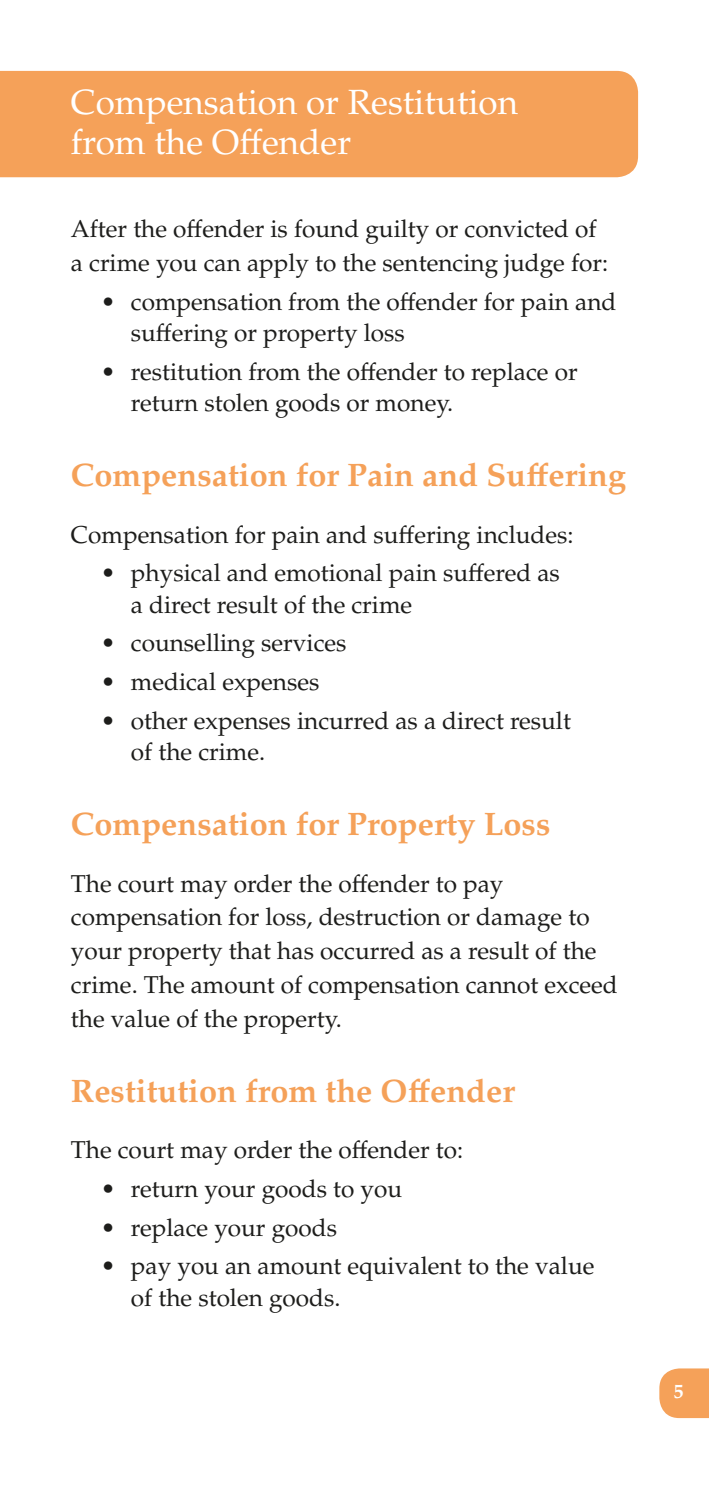
<style>
.page{position:relative;width:709px;height:1489px;background:#fff}
.page>*{position:absolute;margin:0;border:0;box-sizing:border-box;transform-origin:0 0}
.t1{font:35px/40px "Palatino LT Pro";color:#fff}
.t2{font:700 32.5px "Palatino LT Pro";color:#f5a159}
.t3{font:24.5px/33.8px "Palatino LT Pro";color:#1d1d1b}
.t4{font:700 20px "Palatino LT Pro";color:#fff}
</style>
<div class="page">
<svg style="left:659px;top:1368px;width:50px;height:49px;background:#f5a865"></svg>
<div style="left:0;top:71px;width:638px;height:106px;background:#f5a159"></div>
<h1 class="t1" style="left:71px;top:83px;width:449px">Compensation or Restitution from the Offender</h1>
<p class="t3" style="left:71px;top:212px;width:539px">After the offender is found guilty or convicted of a crime you can apply to the sentencing judge for:</p>
<p class="t3" style="left:131px;top:286px;width:487px;line-height:31.2px;text-indent:-30px">• compensation from the offender for pain and suffering or property loss</p>
<p class="t3" style="left:131px;top:356px;width:448px;line-height:31.2px;text-indent:-30px">• restitution from the offender to replace or return stolen goods or money.</p>
<h2 class="t2" style="left:71px;top:455px;width:557px">Compensation for Pain and Suffering</h2>
<p class="t3" style="left:71px;top:517px;width:504px">Compensation for pain and suffering includes:</p>
<p class="t3" style="left:131px;top:557px;width:430px;line-height:31.2px;text-indent:-30px">• physical and emotional pain suffered as a direct result of the crime</p>
<p class="t3" style="left:101px;top:626px;width:247px">• counselling services</p>
<p class="t3" style="left:101px;top:665px;width:220px">• medical expenses</p>
<p class="t3" style="left:131px;top:705px;width:441px;line-height:31.2px;text-indent:-30px">• other expenses incurred as a direct result of the crime.</p>
<h2 class="t2" style="left:71px;top:803px;width:481px">Compensation for Property Loss</h2>
<p class="t3" style="left:71px;top:866px;width:548px">The court may order the offender to pay compensation for loss, destruction or damage to your property that has occurred as a result of the crime. The amount of compensation cannot exceed the value of the property.</p>
<h2 class="t2" style="left:71px;top:1070px;width:445px">Restitution from the Offender</h2>
<p class="t3" style="left:71px;top:1132px;width:394px">The court may order the offender to:</p>
<p class="t3" style="left:101px;top:1171px;width:303px">• return your goods to you</p>
<p class="t3" style="left:101px;top:1210px;width:238px">• replace your goods</p>
<p class="t3" style="left:131px;top:1250px;width:465px;line-height:31.2px;text-indent:-30px">• pay you an amount equivalent to the value of the stolen goods.</p>
<p class="t4" style="left:673px;top:1378px;width:11px">5</p>
</div>
